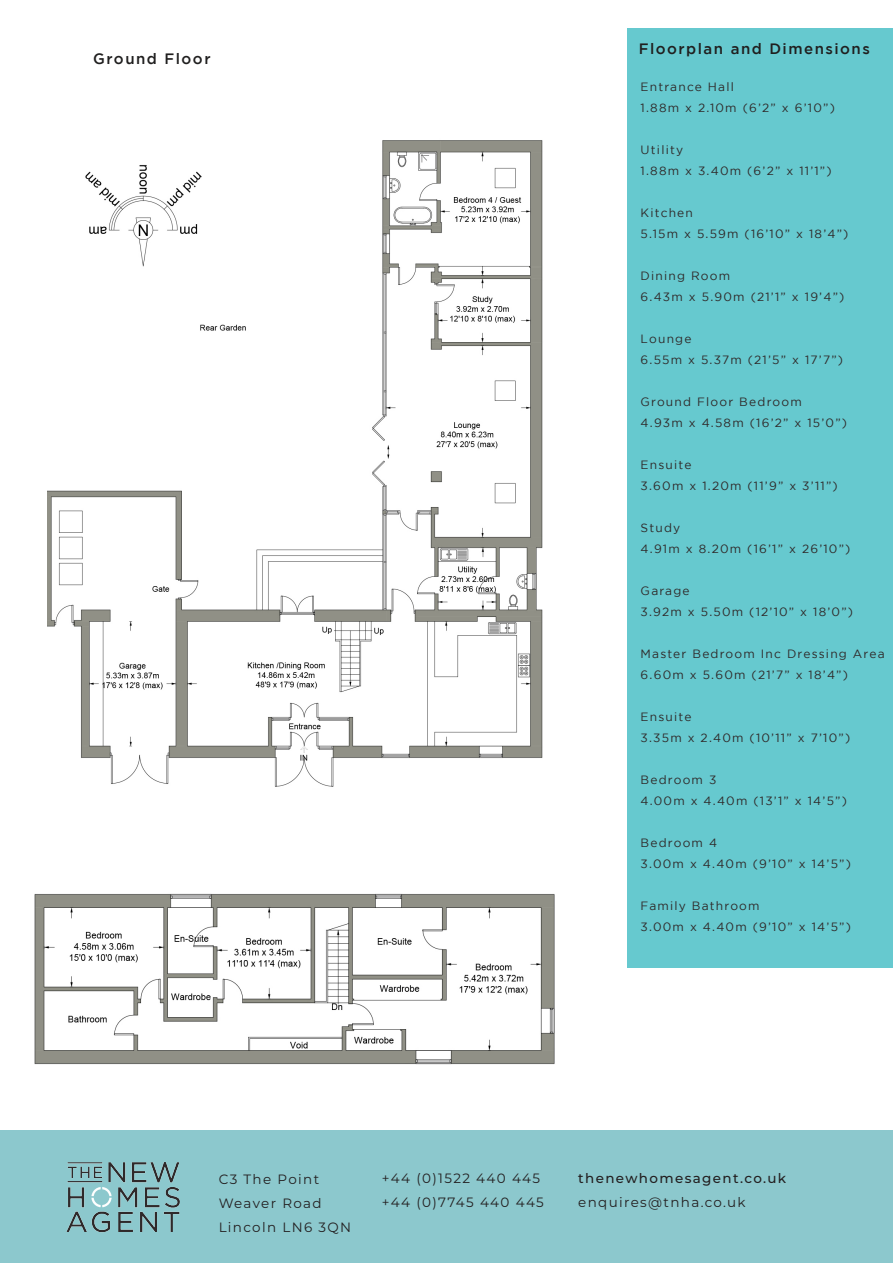
<style>
.page{position:relative;width:893px;height:1263px;background:#fff}
.page>*{position:absolute;margin:0;border:0;box-sizing:border-box;transform-origin:0 0}
.t1{font:500 15px "Gotham";letter-spacing:.1em;color:#201f1f}
.t2{font:13.5px/24px "Montserrat";letter-spacing:.1em;color:#231f20}
.t3{font:500 13.5px "Montserrat";letter-spacing:.1em;color:#231f20}
.t4{font:12px/21px "Gotham";letter-spacing:.1em;color:#2f2929}
</style>
<div class="page">
<div style="left:0;top:1129px;width:893px;height:134px;background:#8cc8cd"></div>
<img style="left:66px;top:1162px;width:114px;height:71px">
<div style="left:628px;top:28px;width:265px;height:50px;background:#66c9cf"></div>
<div style="left:628px;top:61px;width:265px;height:907px;background:#66c9cf"></div>
<img style="left:34px;top:893px;width:521px;height:172px">
<img style="left:48px;top:140px;width:495px;height:647px">
<p class="t1" style="left:93px;top:50px;width:119px">Ground Floor</p>
<p class="t1" style="left:639px;top:41px;width:233px">Floorplan and Dimensions</p>
<p class="t4" style="left:641px;top:76px;width:95px">Entrance Hall</p>
<p class="t4" style="left:641px;top:97px;width:196px">1.88m x 2.10m (6’2” x 6’10”)</p>
<p class="t4" style="left:641px;top:139px;width:44px">Utility</p>
<p class="t4" style="left:641px;top:160px;width:193px">1.88m x 3.40m (6’2” x 11’1”)</p>
<p class="t4" style="left:641px;top:202px;width:54px">Kitchen</p>
<p class="t4" style="left:641px;top:223px;width:209px">5.15m x 5.59m (16’10” x 18’4”)</p>
<p class="t4" style="left:641px;top:265px;width:205px">Dining Room<br>6.43m x 5.90m (21’1” x 19’4”)</p>
<p class="t4" style="left:641px;top:328px;width:52px">Lounge</p>
<p class="t4" style="left:641px;top:349px;width:204px">6.55m x 5.37m (21’5” x 17’7”)</p>
<p class="t4" style="left:641px;top:391px;width:208px">Ground Floor Bedroom<br>4.93m x 4.58m (16’2” x 15’0”)</p>
<p class="t4" style="left:641px;top:454px;width:199px">Ensuite<br>3.60m x 1.20m (11’9” x 3’11”)</p>
<p class="t4" style="left:641px;top:517px;width:211px">Study<br>4.91m x 8.20m (16’1” x 26’10”)</p>
<p class="t4" style="left:641px;top:580px;width:214px">Garage<br>3.92m x 5.50m (12’10” x 18’0”)</p>
<p class="t4" style="left:641px;top:643px;width:245px">Master Bedroom Inc Dressing Area</p>
<p class="t4" style="left:641px;top:664px;width:209px">6.60m x 5.60m (21’7” x 18’4”)</p>
<p class="t4" style="left:641px;top:706px;width:211px">Ensuite<br>3.35m x 2.40m (10’11” x 7’10”)</p>
<p class="t4" style="left:641px;top:769px;width:77px">Bedroom 3</p>
<p class="t4" style="left:641px;top:790px;width:208px">4.00m x 4.40m (13’1” x 14’5”)</p>
<p class="t4" style="left:641px;top:832px;width:212px">Bedroom 4<br>3.00m x 4.40m (9’10” x 14’5”)</p>
<p class="t4" style="left:641px;top:895px;width:121px">Family Bathroom</p>
<p class="t4" style="left:641px;top:916px;width:212px">3.00m x 4.40m (9’10” x 14’5”)</p>
<p class="t2" style="left:219px;top:1166px;width:134px">C3 The Point<br>Weaver Road<br>Lincoln LN6 3QN</p>
<p class="t2" style="left:382px;top:1166px;width:164px">+44 (0)1522 440 445 +44 (0)7745 440 445</p>
<p class="t3" style="left:578px;top:1169px;width:209px">thenewhomesagent.co.uk</p>
<p class="t2" style="left:578px;top:1190px;width:169px">enquires@tnha.co.uk</p>
</div>
